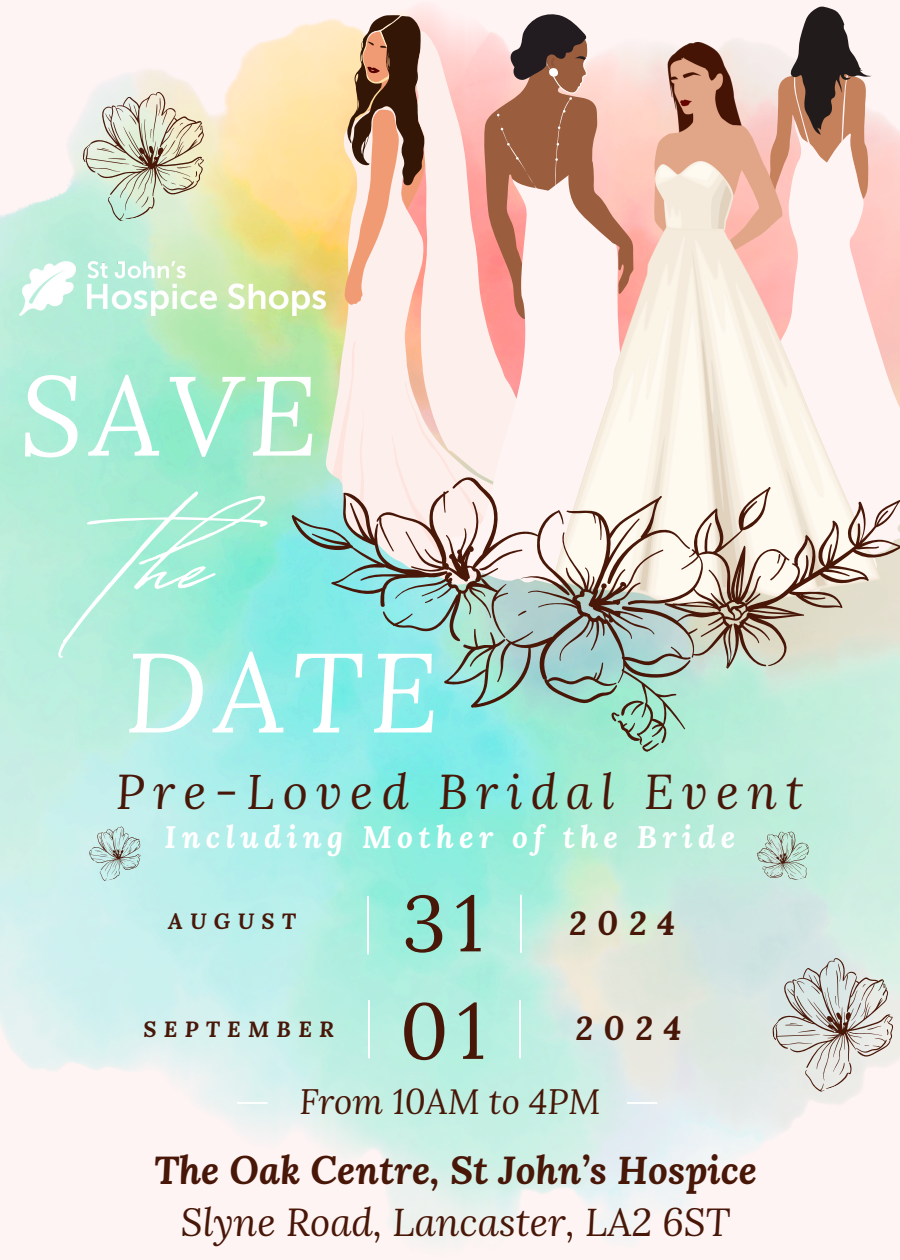
<style>
.page{position:relative;width:900px;height:1260px;background:#fff}
.page>*{position:absolute;margin:0;border:0;box-sizing:border-box;transform-origin:0 0}
.t1{font:329.75px "Buongiorno Rastellino Cyr Script";color:#fff}
.t2{font:italic 112.5px "Lora";letter-spacing:.055em;color:#fff}
.t3{font:78.75px "Lora";color:#481708}
.t4{font:italic 48.5px "Lora";letter-spacing:.175em;color:#481708}
.t5{font:italic 700 38.75px/52.5px "Lora";color:#481708;text-align:center}
.t6{font:italic 35px "Lora";color:#481708}
.t7{font:italic 700 33px "Lora";letter-spacing:.335em;color:#481708}
.t8{font:italic 700 31px "Lora";letter-spacing:.175em;color:#fff}
.t9{font:italic 700 21.75px "Lora";letter-spacing:.335em;color:#481708}
.s1{font-weight:400}
</style>
<div class="page">
<img style="left:0;top:0;width:900px;height:1260px">
<hr style="left:367px;top:897px;width:2px;height:57px;background:#fff">
<hr style="left:520px;top:895px;width:2px;height:57px;background:#fff">
<hr style="left:368px;top:1001px;width:2px;height:57px;background:#fff">
<hr style="left:519px;top:1001px;width:2px;height:57px;background:#fff">
<svg style="left:425px;top:30px;width:59px;height:219px;fill:#fdefeb"></svg>
<svg style="left:344px;top:15px;width:81px;height:234px"></svg>
<svg style="left:450px;top:171px;width:34px;height:78px;fill:#fdefeb"></svg>
<svg style="left:484px;top:13px;width:150px;height:236px"></svg>
<svg style="left:881px;top:120px;width:19px;height:129px;fill:#ffcec9"></svg>
<svg style="left:759px;top:6px;width:113px;height:36px"></svg>
<img style="left:554px;top:42px;width:327px;height:207px">
<svg style="left:290px;top:249px;width:610px;height:599px"></svg>
<hr style="left:237px;top:1102px;width:31px;height:2px;background:#fff">
<hr style="left:627px;top:1102px;width:30px;height:2px;background:#fff">
<svg style="left:72px;top:83px;width:146px;height:143px"></svg>
<svg style="left:754px;top:943px;width:146px;height:158px"></svg>
<svg style="left:85px;top:823px;width:61px;height:60px"></svg>
<svg style="left:753px;top:826px;width:62px;height:61px"></svg>
<img style="left:20px;top:262px;width:305px;height:54px">
<p class="t2" style="left:20px;top:339px;width:300px">SAVE</p>
<p class="t1" style="left:118px;top:348px;width:213px">th e</p>
<p class="t2" style="left:125px;top:616px;width:316px">DATE</p>
<p class="t4" style="left:116px;top:759px;width:689px">Pre-Loved Bridal Event</p>
<p class="t8" style="left:165px;top:816px;width:572px">Including Mother of the Bride</p>
<p class="t9" style="left:168px;top:907px;width:129px">AUGUST</p>
<h1 class="t9" style="left:143px;top:1014px;width:192px">SEPTEMBER</h1>
<p class="t3" style="left:402px;top:872px;width:83px">31</p>
<h2 class="t3" style="left:400px;top:980px;width:88px">01</h2>
<h2 class="t7" style="left:569px;top:901px;width:107px">2024</h2>
<h3 class="t7" style="left:576px;top:1006px;width:107px">2024</h3>
<p class="t6" style="left:299px;top:1078px;width:303px">From 10AM to 4PM</p>
<h6 class="t5" style="left:154px;top:1143px;width:605px">The Oak Centre, St John’s Hospice<br><span class="s1">Slyne Road, Lancaster, LA2 6ST</span></h6>
</div>
